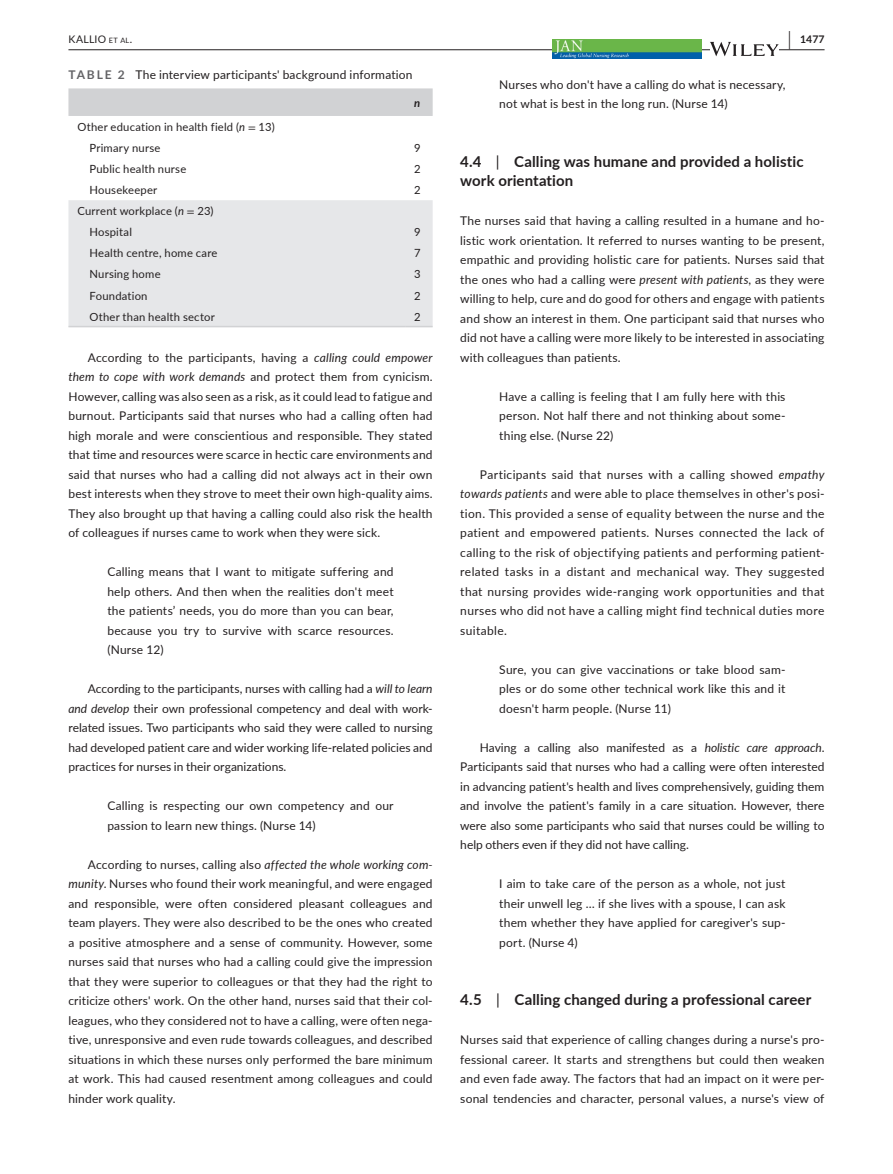
<style>
.page{position:relative;width:893px;height:1174px;background:#fff}
.page>*{position:absolute;margin:0;border:0;box-sizing:border-box;transform-origin:0 0}
.t1{font:700 15px/19.5px "Lato";letter-spacing:.005em;color:#231f20}
.t2{font:12px/19.5px "Lato";letter-spacing:.015em;color:#231f20;text-align:justify}
.t3{font:11.25px/21px "Lato";letter-spacing:.02em;color:#231f20}
.t4{font:italic 700 11.25px "Lato";color:#231f20}
.t5{font:10.5px "Lato";letter-spacing:.02em;color:#231f20}
.t6{font:700 10.5px "Lato";color:#231f20}
.s1{font-size:7.35px}
.s2{font-size:19.5px}
.s3{font-weight:700;color:#636366}
.s4{font-style:italic}
.s5{font-family:"STIX"}
.s6{font-weight:400}
</style>
<div class="page">
<hr style="left:68px;top:49px;width:756px;height:1px;background:#231f20">
<img style="left:553px;top:39px;width:148px;height:20px">
<svg style="left:710px;top:42px;width:69px;height:14px"></svg>
<div style="left:68px;top:88px;width:365px;height:28px;background:#d1d2d4"></div>
<div style="left:68px;top:200px;width:365px;height:126px;background:#e6e7e9"></div>
<hr style="left:68px;top:326px;width:337px;height:1px;background:#d1d2d4">
<svg style="left:405px;top:326px;width:28px;height:1px"></svg>
<p class="t5" style="left:68px;top:31px;width:65px">KALLIO <span class="s1">et al</span>.</p>
<p class="t6" style="left:789px;top:31px;width:37px"><span class="s2">|</span> 1477</p>
<p class="t2" style="left:68px;top:64px;width:346px"><span class="s3">TABLE 2</span> The interview participants' background information</p>
<p class="t3" style="left:89px;top:116px;width:187px;text-indent:-12px">Other education in health field (<span class="s4">n</span> <span class="s5">=</span> 13)<br>Primary nurse</p>
<p class="t4" style="left:414px;top:94px;width:8px">n</p>
<p class="t3" style="left:414px;top:137px;width:8px">9</p>
<p class="t3" style="left:89px;top:158px;width:98px">Public health nurse</p>
<p class="t3" style="left:414px;top:158px;width:8px">2</p>
<p class="t3" style="left:89px;top:179px;width:69px">Housekeeper</p>
<p class="t3" style="left:414px;top:179px;width:8px">2</p>
<p class="t3" style="left:89px;top:200px;width:126px;text-indent:-12px">Current workplace (<span class="s4">n</span> <span class="s5">=</span> 23)<br>Hospital</p>
<p class="t3" style="left:414px;top:221px;width:8px">9</p>
<p class="t3" style="left:89px;top:242px;width:130px">Health centre, home care</p>
<p class="t3" style="left:414px;top:242px;width:8px">7</p>
<p class="t3" style="left:89px;top:263px;width:73px">Nursing home</p>
<p class="t3" style="left:414px;top:263px;width:8px">3</p>
<p class="t3" style="left:89px;top:284px;width:60px">Foundation</p>
<p class="t3" style="left:414px;top:284px;width:8px">2</p>
<p class="t3" style="left:89px;top:305px;width:127px">Other than health sector</p>
<p class="t3" style="left:414px;top:305px;width:8px">2</p>
<p class="t2" style="left:68px;top:347px;width:366px;text-indent:20px">According to the participants, having a <span class="s4">calling could empower them to cope with work demands</span> and protect them from cynicism.<br>However, calling was also seen as a risk, as it could lead to fatigue and burnout. Participants said that nurses who had a calling often had high morale and were conscientious and responsible. They stated that time and resources were scarce in hectic care environments and said that nurses who had a calling did not always act in their own best interests when they strove to meet their own high-quality aims.<br>They also brought up that having a calling could also risk the health of colleagues if nurses came to work when they were sick.</p>
<p class="t2" style="left:107px;top:561px;width:288px">Calling means that I want to mitigate suffering and help others. And then when the realities don't meet the patients’ needs, you do more than you can bear, because you try to survive with scarce resources. (Nurse 12)</p>
<p class="t2" style="left:68px;top:678px;width:366px;text-indent:20px">According to the participants, nurses with calling had a <span class="s4">will to learn and develop</span> their own professional competency and deal with work&shy;related issues. Two participants who said they were called to nursing had developed patient care and wider working life-related policies and practices for nurses in their organizations.</p>
<p class="t2" style="left:107px;top:795px;width:288px">Calling is respecting our own competency and our passion to learn new things. (Nurse 14)</p>
<p class="t2" style="left:68px;top:854px;width:366px;text-indent:19px">According to nurses, calling also <span class="s4">affected the whole working com&shy;munity</span>. Nurses who found their work meaningful, and were engaged and responsible, were often considered pleasant colleagues and team players. They were also described to be the ones who created a positive atmosphere and a sense of community. However, some nurses said that nurses who had a calling could give the impression that they were superior to colleagues or that they had the right to criticize others' work. On the other hand, nurses said that their col&shy;leagues, who they considered not to have a calling, were often nega&shy;tive, unresponsive and even rude towards colleagues, and described situations in which these nurses only performed the bare minimum at work. This had caused resentment among colleagues and could hinder work quality.</p>
<p class="t2" style="left:499px;top:74px;width:288px">Nurses who don't have a calling do what is necessary, not what is best in the long run. (Nurse 14)</p>
<p class="t1" style="left:460px;top:151px;width:345px">4.4 <span class="s6">|</span> Calling was humane and provided a holistic work orientation</p>
<p class="t2" style="left:460px;top:210px;width:366px">The nurses said that having a calling resulted in a humane and ho&shy;listic work orientation. It referred to nurses wanting to be present, empathic and providing holistic care for patients. Nurses said that the ones who had a calling were <span class="s4">present with patients</span>, as they were willing to help, cure and do good for others and engage with patients and show an interest in them. One participant said that nurses who did not have a calling were more likely to be interested in associating with colleagues than patients.</p>
<p class="t2" style="left:499px;top:386px;width:288px">Have a calling is feeling that I am fully here with this person. Not half there and not thinking about some&shy;thing else. (Nurse 22)</p>
<p class="t2" style="left:460px;top:464px;width:366px;text-indent:20px">Participants said that nurses with a calling showed <span class="s4">empathy towards patients</span> and were able to place themselves in other's posi&shy;tion. This provided a sense of equality between the nurse and the patient and empowered patients. Nurses connected the lack of calling to the risk of objectifying patients and performing patient&shy;related tasks in a distant and mechanical way. They suggested that nursing provides wide-ranging work opportunities and that nurses who did not have a calling might find technical duties more suitable.</p>
<p class="t2" style="left:499px;top:659px;width:288px">Sure, you can give vaccinations or take blood sam&shy;ples or do some other technical work like this and it doesn't harm people. (Nurse 11)</p>
<p class="t2" style="left:460px;top:737px;width:366px;text-indent:20px">Having a calling also manifested as a <span class="s4">holistic care approach</span>.<br>Participants said that nurses who had a calling were often interested in advancing patient's health and lives comprehensively, guiding them and involve the patient's family in a care situation. However, there were also some participants who said that nurses could be willing to help others even if they did not have calling.</p>
<p class="t2" style="left:499px;top:873px;width:288px">I aim to take care of the person as a whole, not just their unwell leg … if she lives with a spouse, I can ask them whether they have applied for caregiver's sup&shy;port. (Nurse 4)</p>
<p class="t1" style="left:460px;top:989px;width:352px">4.5 <span class="s6">|</span> Calling changed during a professional career</p>
<p class="t2" style="left:460px;top:1029px;width:366px">Nurses said that experience of calling changes during a nurse's pro&shy;fessional career. It starts and strengthens but could then weaken and even fade away. The factors that had an impact on it were per&shy;sonal tendencies and character, personal values, a nurse's view of</p>
</div>
